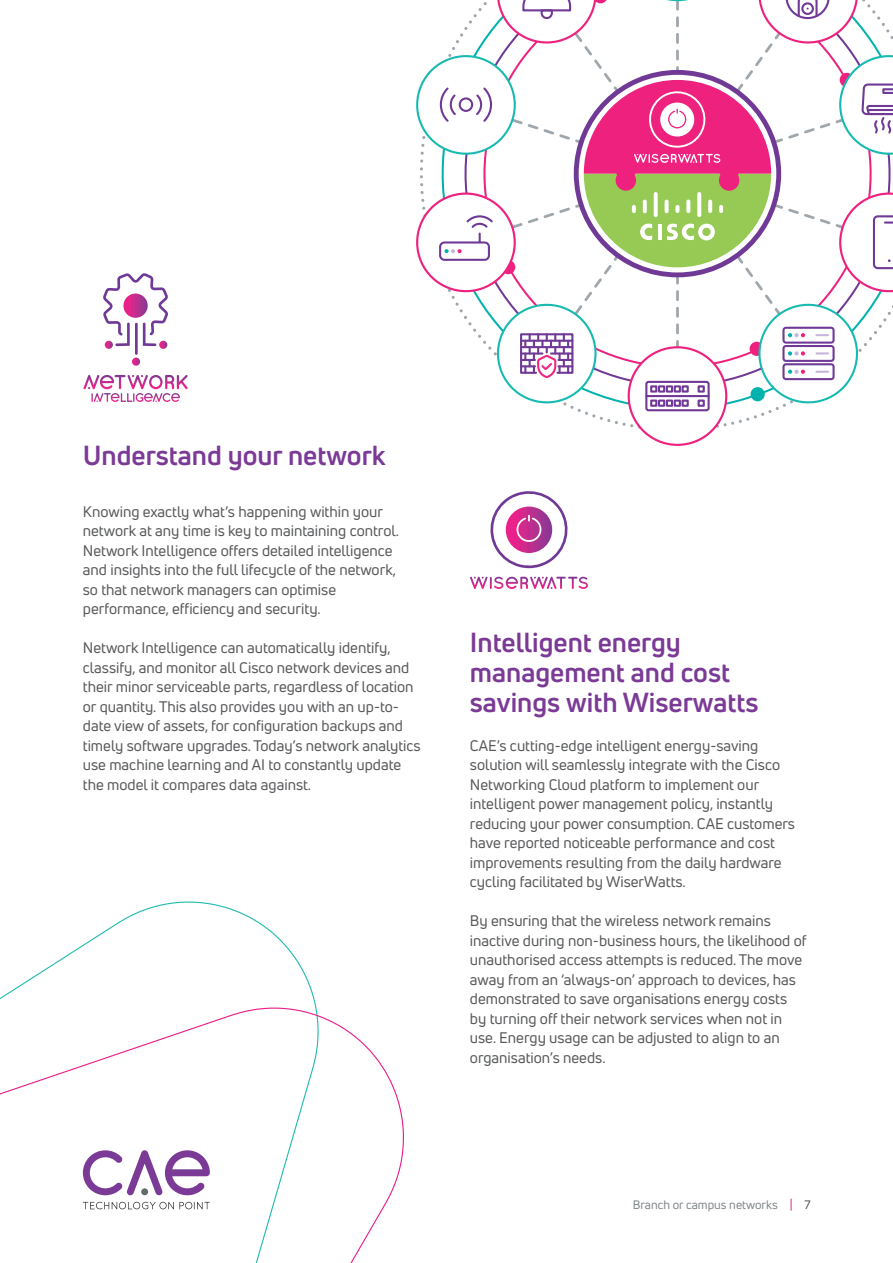
<style>
.page{position:relative;width:893px;height:1263px;background:#fff}
.page>*{position:absolute;margin:0;border:0;box-sizing:border-box;transform-origin:0 0}
.t1{font:700 27px/30px "Uni Neue";color:#7a3a96}
.t2{font:15px/19.5px "Uni Neue";color:#57585a}
.t3{font:12px "Uni Neue";color:#7f8688}
.s1{color:#eb1c8a}
.s2{color:#57585a}
</style>
<div class="page">
<svg style="left:416px;top:0;width:477px;height:431px"></svg>
<div style="left:459px;top:97px;width:14px;height:15px;border:2px solid #703996;border-radius:50%"></div>
<hr style="left:135px;top:323px;width:3px;height:32px;background:#703996">
<svg style="left:132px;top:358px;width:8px;height:8px"></svg>
<svg style="left:103px;top:273px;width:65px;height:76px"></svg>
<svg style="left:83px;top:375px;width:105px;height:27px"></svg>
<svg style="left:490px;top:491px;width:78px;height:77px"></svg>
<svg style="left:470px;top:577px;width:118px;height:12px"></svg>
<svg style="left:0;top:901px;width:317px;height:106px"></svg>
<svg style="left:0;top:1007px;width:404px;height:256px"></svg>
<h1 class="t1" style="left:83px;top:440px;width:304px">Understand your network</h1>
<p class="t2" style="left:83px;top:501px;width:318px">Knowing exactly what’s happening within your network at any time is key to maintaining control.<br>Network Intelligence offers detailed intelligence and insights into the full lifecycle of the network, so that network managers can optimise performance, efficiency and security.</p>
<p class="t2" style="left:83px;top:638px;width:339px">Network Intelligence can automatically identify, classify, and monitor all Cisco network devices and their minor serviceable parts, regardless of location or quantity. This also provides you with an up-to&shy;date view of assets, for configuration backups and timely software upgrades. Today’s network analytics use machine learning and AI to constantly update the model it compares data against.</p>
<h1 class="t1" style="left:470px;top:627px;width:290px">Intelligent energy management and cost savings with Wiserwatts</h1>
<p class="t2" style="left:470px;top:735px;width:327px">CAE’s cutting-edge intelligent energy-saving solution will seamlessly integrate with the Cisco Networking Cloud platform to implement our intelligent power management policy, instantly reducing your power consumption. CAE customers have reported noticeable performance and cost improvements resulting from the daily hardware cycling facilitated by WiserWatts.</p>
<p class="t2" style="left:470px;top:911px;width:338px">By ensuring that the wireless network remains inactive during non-business hours, the likelihood of unauthorised access attempts is reduced. The move away from an ‘always-on’ approach to devices, has demonstrated to save organisations energy costs by turning off their network services when not in use. Energy usage can be adjusted to align to an organisation’s needs.</p>
<p class="t3" style="left:633px;top:1197px;width:179px">Branch or campus networks <span class="s1">|</span> <span class="s2">7</span></p>
</div>
